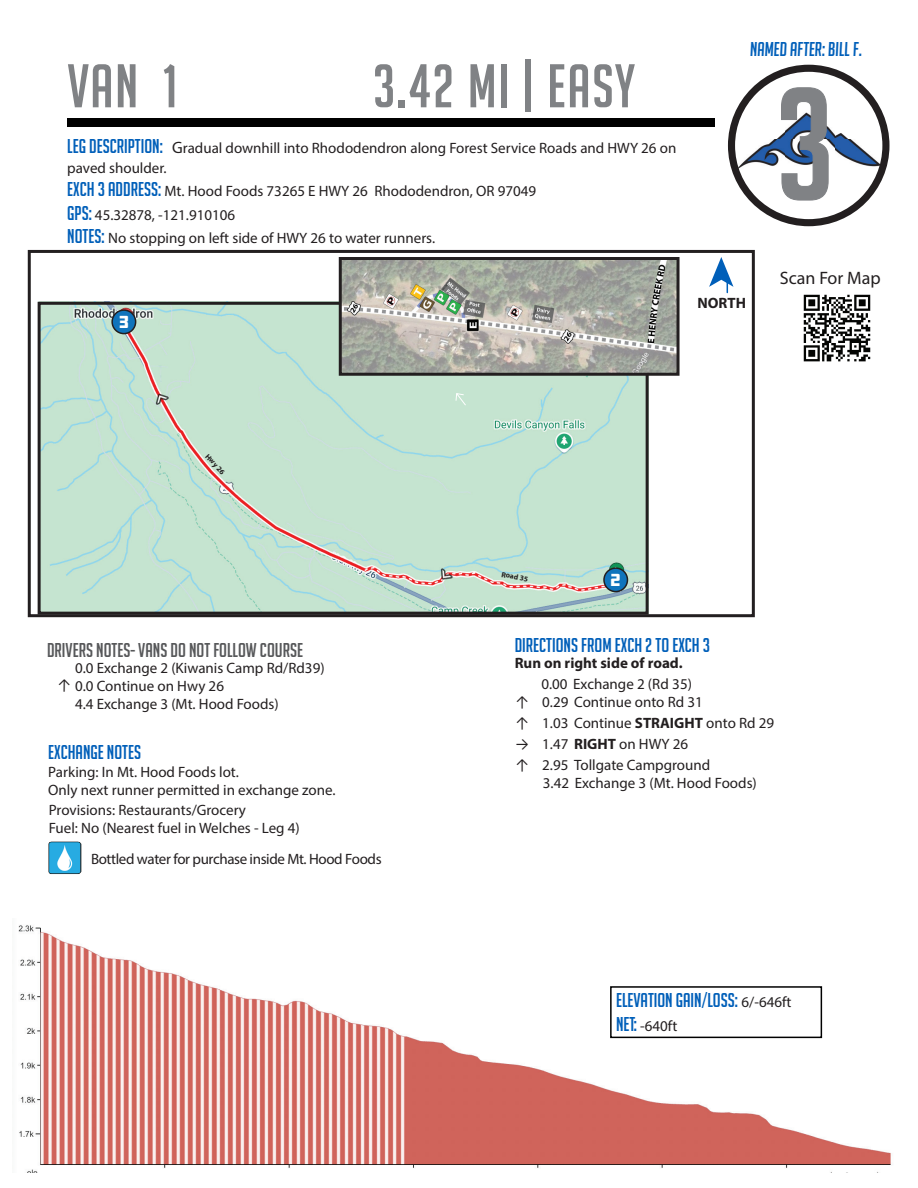
<style>
.page{position:relative;width:918px;height:1188px;background:#fff}
.page>*{position:absolute;margin:0;border:0;box-sizing:border-box;transform-origin:0 0}
.t1{font:156.3px "Big Noodle Titling";color:#808285}
.t2{font:60px "Big Noodle Titling";letter-spacing:.03em;color:#808285}
.t3{font:19.5px "Big Noodle Titling";color:#005fb9}
.t4{font:19.5px "Big Noodle Titling";color:#57585a}
.t5{font:italic 19.5px "Big Noodle Titling";color:#005fb9}
.t6{font:18px "Myriad Pro";color:#231f20}
.t7{font:18px "DDC Hardware";color:#fff}
.t8{font:15px/18px "Myriad Pro";color:#231f20}
.t9{font:15px "Myriad Pro";letter-spacing:-.025em;color:#231f20}
.t10{font:700 15px "Myriad Pro";color:#231f20}
.t11{font:700 7.5px "Myriad Pro";color:#231f20}
.s1{font-family:"Big Noodle Titling";font-size:19.5px;color:#005fb9}
.s2{font-size:16.5px}
.s3{font-family:"Calibri"}
.s4{font-weight:700}
.s5{font-family:"Myriad Pro";font-size:15px;color:#231f20}
</style>
<div class="page">
<img style="left:18px;top:925px;width:873px;height:248px">
<img style="left:42px;top:306px;width:603px;height:305px">
<div style="left:38px;top:302px;width:611px;height:313px;border:3px solid #231f20"></div>
<div style="left:28px;top:250px;width:727px;height:367px;border:3px solid #231f20"></div>
<svg style="left:455px;top:393px;width:12px;height:13px"></svg>
<img style="left:343px;top:261px;width:333px;height:111px">
<div style="left:339px;top:257px;width:341px;height:119px;border:3px solid #231f20"></div>
<div style="left:67px;top:118px;width:648px;height:9px;background:#000"></div>
<svg style="left:709px;top:257px;width:24px;height:36px"></svg>
<img style="left:803px;top:294px;width:68px;height:68px">
<div style="left:604px;top:568px;width:23px;height:24px;background:#1074bc;border-radius:50%"></div>
<div style="left:603px;top:567px;width:25px;height:25px;border:2px solid #231f20;border-radius:50%"></div>
<div style="left:112px;top:310px;width:24px;height:24px;background:#1074bc;border-radius:50%"></div>
<div style="left:111px;top:309px;width:25px;height:25px;border:2px solid #231f20;border-radius:50%"></div>
<svg style="left:609px;top:985px;width:214px;height:54px"></svg>
<svg style="left:728px;top:65px;width:162px;height:161px"></svg>
<img style="left:48px;top:841px;width:34px;height:33px">
<h2 class="t2" style="left:67px;top:54px;width:112px">VAN 1</h2>
<h2 class="t2" style="left:373px;top:54px;width:264px">3.42 MI | EASY</h2>
<p class="t8" style="left:67px;top:138px;width:611px;line-height:19.8px"><span class="s1">LEG DESCRIPTION:</span> <span class="s2">G</span>radual downhill into Rhododendron along Forest Service Roads and HWY 26 on paved shoulder.</p>
<p class="t8" style="left:67px;top:179px;width:470px;line-height:23.4px"><span class="s1">EXCH 3 ADDRESS:</span> Mt. Hood Foods 73265 E HWY 26 Rhododendron, OR 97049<br><span class="s1">GPS:</span> 45.32878, -121.910106<br><span class="s1">NOTES:</span> No stopping on left side of HWY 26 to water runners.</p>
<p class="t7" style="left:118px;top:310px;width:13px">3</p>
<h3 class="t5" style="left:750px;top:38px;width:113px">NAMED AFTER: BILL F.</h3>
<h1 class="t1" style="left:776px;top:60px;width:60px">3</h1>
<p class="t10" style="left:698px;top:293px;width:50px">NORTH</p>
<p class="t6" style="left:780px;top:267px;width:102px">Scan For Map</p>
<p class="t11" style="left:210px;top:452px;width:26px;rotate:47deg">Hwy 26</p>
<p class="t11" style="left:502px;top:569px;width:29px;rotate:11deg">Road 35</p>
<p class="t7" style="left:610px;top:568px;width:13px">2</p>
<h3 class="t4" style="left:47px;top:640px;width:258px">DRIVERS NOTES- VANS DO NOT FOLLOW COURSE</h3>
<p class="t8" style="left:75px;top:659px;width:251px">0.0 Exchange 2 (Kiwanis Camp Rd/Rd39)<br>0.0 Continue on Hwy 26<br>4.4 Exchange 3 (Mt. Hood Foods)</p>
<h3 class="t3" style="left:48px;top:741px;width:94px">EXCHANGE NOTES</h3>
<p class="t8" style="left:48px;top:763px;width:289px">Parking: In Mt. Hood Foods lot.<br>Only next runner permitted in exchange zone.</p>
<p class="t8" style="left:49px;top:800px;width:252px">Provisions: Restaurants/Grocery<br>Fuel: No (Nearest fuel in Welches - Leg 4)</p>
<p class="t9" style="left:91px;top:849px;width:292px">Bottled water for purchase inside Mt. Hood Foods</p>
<h3 class="t3" style="left:515px;top:635px;width:197px">DIRECTIONS FROM EXCH 2 TO EXCH 3</h3>
<p class="t10" style="left:515px;top:653px;width:169px">Run on right side of road.</p>
<p class="t8" style="left:516px;top:675px;width:189px;line-height:17.4px;text-indent:26px">0.00 Exchange 2 (Rd 35) <span class="s3">↑</span> 0.29 Continue onto Rd 31</p>
<p class="t8" style="left:516px;top:713px;width:260px"><span class="s3">↑</span> 1.03 Continue <span class="s4">STRAIGHT</span> onto Rd 29</p>
<p class="t8" style="left:516px;top:733px;width:196px;line-height:21px"><span class="s3">→</span> 1.47 <span class="s4">RIGHT</span> on HWY 26<br><span class="s3">↑</span> 2.95 Tollgate Campground</p>
<p class="t8" style="left:543px;top:774px;width:215px">3.42 Exchange 3 (Mt. Hood Foods)</p>
<h3 class="t3" style="left:616px;top:990px;width:177px">ELEVATION GAIN/LOSS: <span class="s5">6/-646ft</span></h3>
<p class="t8" style="left:616px;top:1017px;width:63px"><span class="s1">NET:</span> -640ft</p>
</div>
